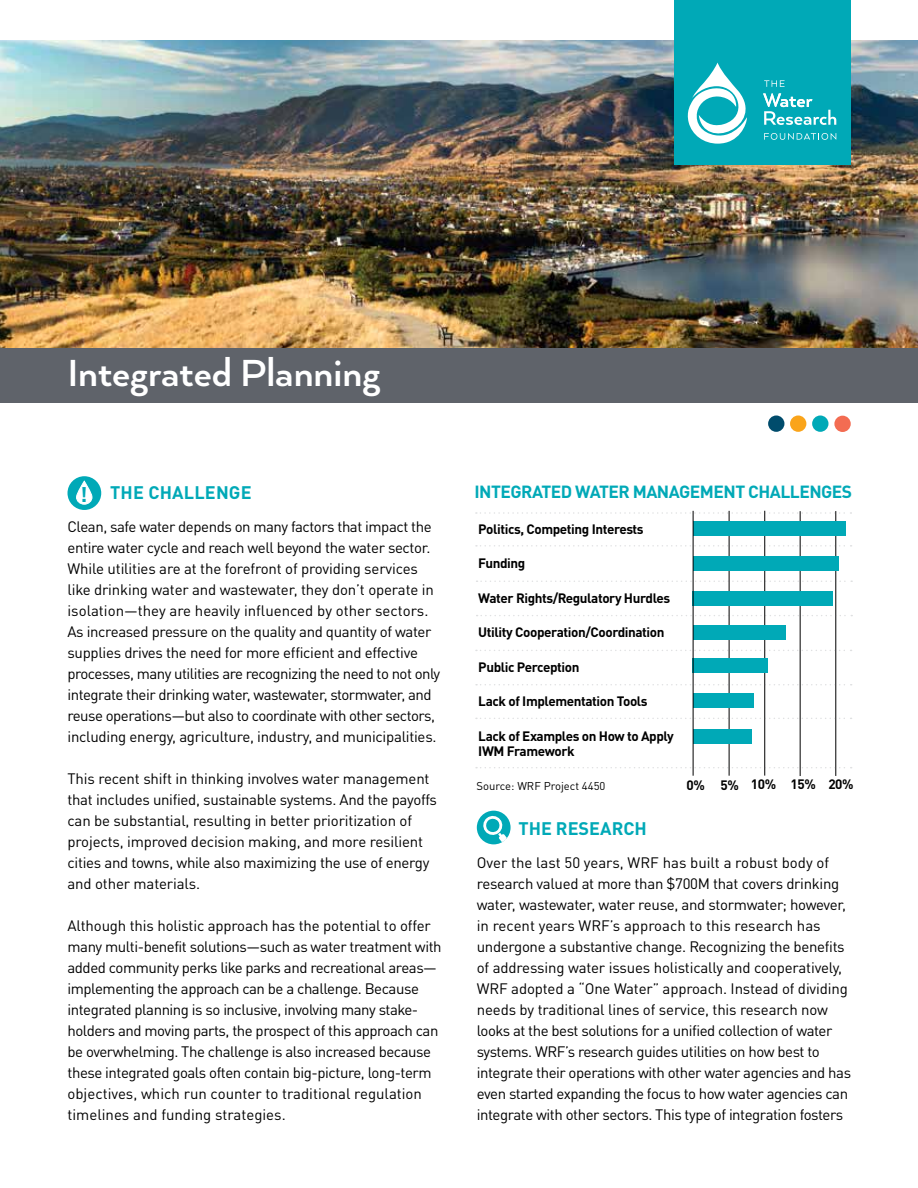
<style>
.page{position:relative;width:918px;height:1188px;background:#fff}
.page>*{position:absolute;margin:0;border:0;box-sizing:border-box;transform-origin:0 0}
.t1{font:700 43.5px "Arquitecta";color:#fff}
.t2{font:700 21px "DIN Pro";color:#00a9b7}
.t3{font:700 18px "DIN Pro";letter-spacing:.01em;color:#00a9b7}
.t4{font:700 17.4px "DIN Pro";letter-spacing:-.03em;color:#00a9b7}
.t5{font:15px/21px "DIN Pro";letter-spacing:-.025em;color:#000}
.t6{font:700 13.5px/15px "DIN Pro";letter-spacing:-.03em;color:#000}
.t7{font:11.25px "DIN Pro";color:#000}
</style>
<div class="page">
<div style="left:0;top:342px;width:918px;height:61px;background:#5f636a"></div>
<img style="left:0;top:40px;width:918px;height:307px">
<div style="left:768px;top:415px;width:16px;height:17px;background:#004c6c;border-radius:50%"></div>
<div style="left:790px;top:415px;width:16px;height:17px;background:#faa41a;border-radius:50%"></div>
<div style="left:834px;top:416px;width:17px;height:16px;background:#f36c52;border-radius:50%"></div>
<div style="left:812px;top:415px;width:16px;height:17px;background:#00a9b7;border-radius:50%"></div>
<div style="left:477px;top:811px;width:34px;height:33px;background:#00a9b7;border-radius:50%"></div>
<svg style="left:480px;top:813px;width:30px;height:31px"></svg>
<div style="left:68px;top:476px;width:33px;height:34px;background:#00a9b7;border-radius:50%"></div>
<svg style="left:76px;top:481px;width:16px;height:23px"></svg>
<div style="left:76px;top:481px;width:17px;height:24px;border:1px solid #fff;border-radius:8px"></div>
<div style="left:674px;top:0;width:177px;height:164px;background:#00a9b7"></div>
<svg style="left:688px;top:63px;width:148px;height:81px"></svg>
<hr style="left:729px;top:511px;width:1px;height:265px;background:#000">
<hr style="left:764px;top:511px;width:1px;height:265px;background:#000">
<hr style="left:800px;top:511px;width:1px;height:265px;background:#000">
<hr style="left:835px;top:511px;width:1px;height:265px;background:#000">
<div style="left:693px;top:521px;width:153px;height:15px;background:#00a9b7"></div>
<div style="left:693px;top:556px;width:145px;height:15px;background:#00a9b7"></div>
<div style="left:693px;top:591px;width:140px;height:15px;background:#00a9b7"></div>
<div style="left:693px;top:625px;width:93px;height:15px;background:#00a9b7"></div>
<div style="left:693px;top:658px;width:75px;height:15px;background:#00a9b7"></div>
<div style="left:693px;top:693px;width:61px;height:15px;background:#00a9b7"></div>
<div style="left:693px;top:729px;width:58px;height:14px;background:#00a9b7"></div>
<hr style="left:693px;top:511px;width:1px;height:265px;background:#000">
<svg style="left:476px;top:512px;width:375px;height:2px"></svg>
<svg style="left:476px;top:545px;width:376px;height:2px"></svg>
<svg style="left:477px;top:581px;width:375px;height:1px"></svg>
<svg style="left:477px;top:615px;width:375px;height:1px"></svg>
<svg style="left:476px;top:650px;width:376px;height:1px"></svg>
<svg style="left:476px;top:684px;width:376px;height:1px"></svg>
<svg style="left:476px;top:718px;width:376px;height:1px"></svg>
<svg style="left:476px;top:767px;width:376px;height:1px"></svg>
<h1 class="t1" style="left:68px;top:346px;width:314px">Integrated Planning</h1>
<h2 class="t2" style="left:80px;top:477px;width:9px">!</h2>
<p class="t4" style="left:474px;top:477px;width:379px">INTEGRATED WATER MANAGEMENT CHALLENGES</p>
<p class="t6" style="left:478px;top:520px;width:167px">Politics, Competing Interests</p>
<p class="t6" style="left:478px;top:554px;width:49px">Funding</p>
<p class="t6" style="left:478px;top:589px;width:193px">Water Rights/Regulatory Hurdles</p>
<p class="t6" style="left:478px;top:623px;width:188px">Utility Cooperation/Coordination</p>
<p class="t6" style="left:478px;top:658px;width:103px">Public Perception</p>
<p class="t6" style="left:478px;top:692px;width:171px">Lack of Implementation Tools</p>
<p class="t6" style="left:478px;top:727px;width:197px">Lack of Examples on How to Apply<br>IWM Framework</p>
<p class="t7" style="left:477px;top:777px;width:130px">Source: WRF Project 4450</p>
<p class="t6" style="left:686px;top:775px;width:169px">0% 5% 10% 15% 20%</p>
<p class="t3" style="left:110px;top:477px;width:143px">THE CHALLENGE</p>
<p class="t5" style="left:68px;top:515px;width:374px">Clean, safe water depends on many factors that impact the entire water cycle and reach well beyond the water sector.<br>While utilities are at the forefront of providing services like drinking water and wastewater, they don’t operate in isolation—they are heavily influenced by other sectors.<br>As increased pressure on the quality and quantity of water supplies drives the need for more efficient and effective processes, many utilities are recognizing the need to not only integrate their drinking water, wastewater, stormwater, and reuse operations—but also to coordinate with other sectors, including energy, agriculture, industry, and municipalities.</p>
<p class="t5" style="left:68px;top:767px;width:371px">This recent shift in thinking involves water management that includes unified, sustainable systems. And the payoffs can be substantial, resulting in better prioritization of projects, improved decision making, and more resilient cities and towns, while also maximizing the use of energy and other materials.</p>
<p class="t5" style="left:68px;top:914px;width:376px">Although this holistic approach has the potential to offer many multi-benefit solutions—such as water treatment with added community perks like parks and recreational areas— implementing the approach can be a challenge. Because integrated planning is so inclusive, involving many stake&shy;holders and moving parts, the prospect of this approach can be overwhelming. The challenge is also increased because these integrated goals often contain big-picture, long-term objectives, which run counter to traditional regulation timelines and funding strategies.</p>
<p class="t3" style="left:519px;top:813px;width:130px">THE RESEARCH</p>
<p class="t5" style="left:477px;top:851px;width:376px">Over the last 50 years, WRF has built a robust body of research valued at more than $700M that covers drinking water, wastewater, water reuse, and stormwater; however, in recent years WRF’s approach to this research has undergone a substantive change. Recognizing the benefits of addressing water issues holistically and cooperatively, WRF adopted a “One Water” approach. Instead of dividing needs by traditional lines of service, this research now looks at the best solutions for a unified collection of water systems. WRF’s research guides utilities on how best to integrate their operations with other water agencies and has even started expanding the focus to how water agencies can integrate with other sectors. This type of integration fosters</p>
</div>
